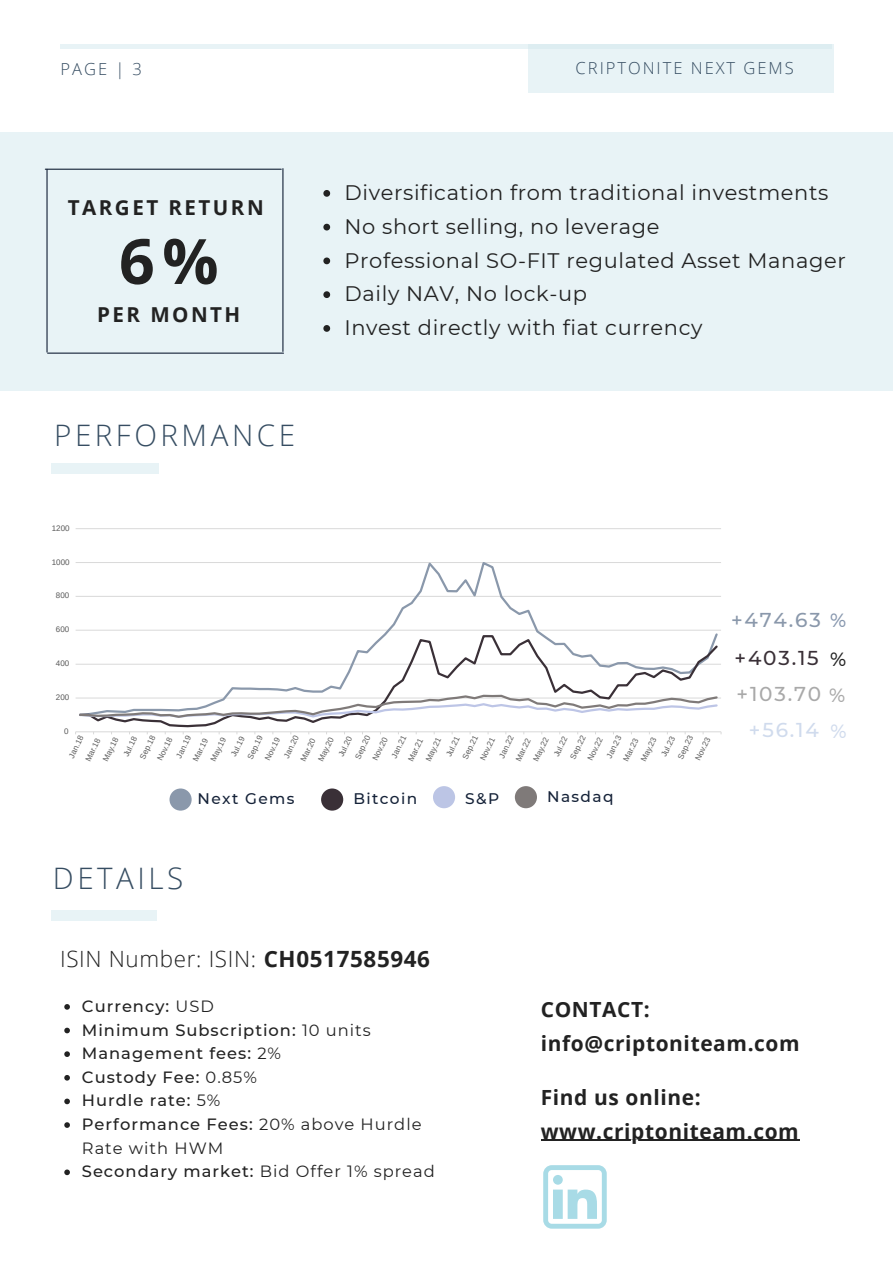
<style>
.page{position:relative;width:893px;height:1264px;background:#fff}
.page>*{position:absolute;margin:0;border:0;box-sizing:border-box;transform-origin:0 0}
.t1{font:700 62.55px "Open Sans";color:#222}
.t2{font:300 29.55px "Open Sans";letter-spacing:.12em;color:#364d62}
.t3{font:300 22.35px "Open Sans";letter-spacing:.03em;color:#222}
.t4{font:21px "Montserrat";letter-spacing:.03em;color:#222}
.t5{font:700 20.85px/33.8px "Open Sans";letter-spacing:.03em;color:#222}
.t6{font:700 20.55px "Open Sans";letter-spacing:.12em;color:#222}
.t7{font:500 20.1px "Montserrat";color:#a9a9a9}
.t8{font:500 20.1px "Montserrat";color:#8a98ab}
.t9{font:500 20.1px "Montserrat";color:#3a3037}
.t10{font:500 20.1px "Montserrat";color:#d0dbed}
.t11{font:500 19.05px "Montserrat";color:#222}
.t12{font:500 19.05px "Montserrat";color:#8797ae}
.t13{font:500 19.05px "Montserrat";color:#d0dbed}
.t14{font:300 16.5px "Open Sans";letter-spacing:.12em;color:#364d62}
.t15{font:500 16.35px "Montserrat";letter-spacing:.06em;color:#222}
.t16{font:16.35px/23.7px "Montserrat";letter-spacing:.06em;color:#222}
.t17{font:500 15.3px "Montserrat";letter-spacing:.09em;color:#152238}
.t18{font:7.95px "Liberation Sans";color:#595959}
.s1{font-size:19.05px}
.s2{font-weight:700}
.s3{font-weight:400}
.s4{font-weight:500}
</style>
<div class="page">
<div style="left:0;top:132px;width:892px;height:258px;background:#e8f3f6"></div>
<hr style="left:45px;top:169px;width:236px;height:1px;background:#152238">
<hr style="left:48px;top:352px;width:235px;height:2px;background:#152238">
<hr style="left:282px;top:169px;width:1px;height:182px;background:#152238">
<hr style="left:46px;top:169px;width:2px;height:183px;background:#152238">
<div style="left:51px;top:463px;width:108px;height:11px;background:#e8f3f6"></div>
<div style="left:51px;top:910px;width:106px;height:10px;background:#e8f3f6"></div>
<svg style="left:543px;top:1165px;width:63px;height:63px"></svg>
<hr style="left:61px;top:45px;width:770px;height:3px;background:#d3e9ee">
<div style="left:528px;top:45px;width:304px;height:47px;background:#e8f3f6"></div>
<svg style="left:323px;top:190px;width:7px;height:7px"></svg>
<svg style="left:323px;top:224px;width:7px;height:6px"></svg>
<svg style="left:323px;top:257px;width:7px;height:7px"></svg>
<svg style="left:323px;top:291px;width:7px;height:7px"></svg>
<svg style="left:323px;top:325px;width:7px;height:7px"></svg>
<svg style="left:64px;top:1004px;width:6px;height:5px"></svg>
<svg style="left:64px;top:1027px;width:6px;height:6px"></svg>
<svg style="left:64px;top:1051px;width:6px;height:5px"></svg>
<svg style="left:64px;top:1075px;width:6px;height:5px"></svg>
<svg style="left:64px;top:1098px;width:6px;height:6px"></svg>
<svg style="left:64px;top:1122px;width:6px;height:5px"></svg>
<svg style="left:64px;top:1169px;width:6px;height:6px"></svg>
<hr style="left:540px;top:1139px;width:259px;height:1px;background:#222">
<div style="left:169px;top:788px;width:23px;height:22px;background:#8a98ab;border-radius:50%"></div>
<div style="left:321px;top:788px;width:22px;height:22px;background:#3a3037;border-radius:50%"></div>
<div style="left:433px;top:786px;width:22px;height:22px;background:#bcc5e5;border-radius:50%"></div>
<div style="left:515px;top:786px;width:22px;height:22px;background:#7f7a79;border-radius:50%"></div>
<svg style="left:75px;top:528px;width:647px;height:207px"></svg>
<p class="t14" style="left:61px;top:57px;width:83px">PAGE | 3</p>
<p class="t14" style="left:575px;top:56px;width:220px">CRIPTONITE NEXT GEMS</p>
<p class="t6" style="left:68px;top:193px;width:197px">TARGET RETURN</p>
<p class="t1" style="left:119px;top:217px;width:101px">6%</p>
<p class="t6" style="left:97px;top:300px;width:145px">PER MONTH</p>
<p class="t2" style="left:54px;top:415px;width:242px">PERFORMANCE</p>
<p class="t18" style="left:52px;top:523px;width:19px">1200</p>
<p class="t18" style="left:52px;top:557px;width:19px">1000</p>
<p class="t18" style="left:56px;top:591px;width:15px">800</p>
<p class="t18" style="left:56px;top:625px;width:15px">600</p>
<p class="t18" style="left:56px;top:659px;width:15px">400</p>
<p class="t18" style="left:56px;top:693px;width:15px">200</p>
<p class="t4" style="left:344px;top:180px;width:485px">Diversification from traditional investments</p>
<p class="t4" style="left:344px;top:213px;width:316px">No short selling, no leverage</p>
<p class="t4" style="left:344px;top:247px;width:503px">Professional SO-FIT regulated Asset Manager</p>
<p class="t4" style="left:344px;top:281px;width:244px">Daily NAV, No lock-up</p>
<p class="t4" style="left:344px;top:315px;width:359px">Invest directly with fiat currency</p>
<p class="t8" style="left:731px;top:607px;width:91px">+474.63</p>
<p class="t9" style="left:734px;top:646px;width:86px">+403.15</p>
<p class="t11" style="left:830px;top:647px;width:18px">%</p>
<p class="t12" style="left:830px;top:608px;width:18px">%</p>
<p class="t7" style="left:736px;top:681px;width:110px">+103.70 <span class="s1">%</span></p>
<p class="t18" style="left:64px;top:726px;width:6px">0</p>
<p class="t18" style="left:67px;top:756px;width:26px;rotate:-64deg">Jan.18</p>
<p class="t18" style="left:84px;top:758px;width:26px;rotate:-64deg">Mar.18</p>
<p class="t18" style="left:101px;top:759px;width:27px;rotate:-64deg">May.18</p>
<p class="t18" style="left:122px;top:754px;width:23px;rotate:-64deg">Jul.18</p>
<p class="t18" style="left:138px;top:757px;width:27px;rotate:-64deg">Sep.18</p>
<p class="t18" style="left:155px;top:758px;width:26px;rotate:-64deg">Nov.18</p>
<p class="t18" style="left:174px;top:756px;width:26px;rotate:-64deg">Jan.19</p>
<p class="t18" style="left:191px;top:758px;width:26px;rotate:-64deg">Mar.19</p>
<p class="t18" style="left:209px;top:759px;width:27px;rotate:-64deg">May.19</p>
<p class="t18" style="left:229px;top:754px;width:23px;rotate:-64deg">Jul.19</p>
<p class="t18" style="left:245px;top:757px;width:27px;rotate:-64deg">Sep.19</p>
<p class="t18" style="left:263px;top:758px;width:26px;rotate:-64deg">Nov.19</p>
<p class="t18" style="left:282px;top:756px;width:26px;rotate:-64deg">Jan.20</p>
<p class="t18" style="left:299px;top:758px;width:26px;rotate:-64deg">Mar.20</p>
<p class="t18" style="left:316px;top:759px;width:27px;rotate:-64deg">May.20</p>
<p class="t18" style="left:337px;top:754px;width:23px;rotate:-64deg">Jul.20</p>
<p class="t18" style="left:353px;top:757px;width:27px;rotate:-64deg">Sep.20</p>
<p class="t18" style="left:370px;top:758px;width:26px;rotate:-64deg">Nov.20</p>
<p class="t18" style="left:389px;top:756px;width:26px;rotate:-64deg">Jan.21</p>
<p class="t18" style="left:406px;top:758px;width:26px;rotate:-64deg">Mar.21</p>
<p class="t18" style="left:424px;top:759px;width:27px;rotate:-64deg">May.21</p>
<p class="t18" style="left:444px;top:754px;width:23px;rotate:-64deg">Jul.21</p>
<p class="t18" style="left:461px;top:757px;width:27px;rotate:-64deg">Sep.21</p>
<p class="t18" style="left:478px;top:758px;width:26px;rotate:-64deg">Nov.21</p>
<p class="t18" style="left:497px;top:756px;width:26px;rotate:-64deg">Jan.22</p>
<p class="t18" style="left:514px;top:758px;width:26px;rotate:-64deg">Mar.22</p>
<p class="t18" style="left:531px;top:759px;width:27px;rotate:-64deg">May.22</p>
<p class="t18" style="left:552px;top:754px;width:23px;rotate:-64deg">Jul.22</p>
<p class="t18" style="left:568px;top:757px;width:27px;rotate:-64deg">Sep.22</p>
<p class="t18" style="left:585px;top:758px;width:26px;rotate:-64deg">Nov.22</p>
<p class="t18" style="left:604px;top:756px;width:26px;rotate:-64deg">Jan.23</p>
<p class="t18" style="left:621px;top:758px;width:26px;rotate:-64deg">Mar.23</p>
<p class="t18" style="left:639px;top:759px;width:27px;rotate:-64deg">May.23</p>
<p class="t18" style="left:659px;top:754px;width:23px;rotate:-64deg">Jul.23</p>
<p class="t18" style="left:676px;top:757px;width:27px;rotate:-64deg">Sep.23</p>
<p class="t18" style="left:693px;top:758px;width:26px;rotate:-64deg">Nov.23</p>
<p class="t17" style="left:197px;top:789px;width:99px">Next Gems</p>
<p class="t17" style="left:353px;top:789px;width:65px">Bitcoin</p>
<p class="t17" style="left:465px;top:789px;width:35px">S&amp;P</p>
<p class="t17" style="left:547px;top:786px;width:68px">Nasdaq</p>
<p class="t10" style="left:748px;top:717px;width:71px">+56.14</p>
<p class="t13" style="left:830px;top:719px;width:18px">%</p>
<p class="t2" style="left:53px;top:857px;width:132px">DETAILS</p>
<p class="t3" style="left:60px;top:942px;width:371px">ISIN Number: ISIN: <span class="s2">CH0517585946</span></p>
<p class="t15" style="left:82px;top:996px;width:133px">Currency: <span class="s3">USD</span></p>
<p class="t15" style="left:82px;top:1019px;width:290px">Minimum Subscription: <span class="s3">10 units</span></p>
<p class="t15" style="left:82px;top:1043px;width:201px">Management fees: <span class="s3">2%</span></p>
<p class="t15" style="left:82px;top:1066px;width:176px">Custody Fee: <span class="s3">0.85%</span></p>
<p class="t15" style="left:82px;top:1090px;width:140px">Hurdle rate: <span class="s3">5%</span></p>
<p class="t16" style="left:82px;top:1112px;width:341px"><span class="s4">Performance Fees:</span> 20% above Hurdle<br>Rate with HWM</p>
<p class="t15" style="left:82px;top:1161px;width:354px">Secondary market: <span class="s3">Bid Offer 1% spread</span></p>
<p class="t5" style="left:540px;top:991px;width:260px">CONTACT: info@criptoniteam.com</p>
<p class="t5" style="left:540px;top:1080px;width:161px">Find us online:</p>
<p class="t5" style="left:540px;top:1113px;width:259px">www.criptoniteam.com</p>
</div>
